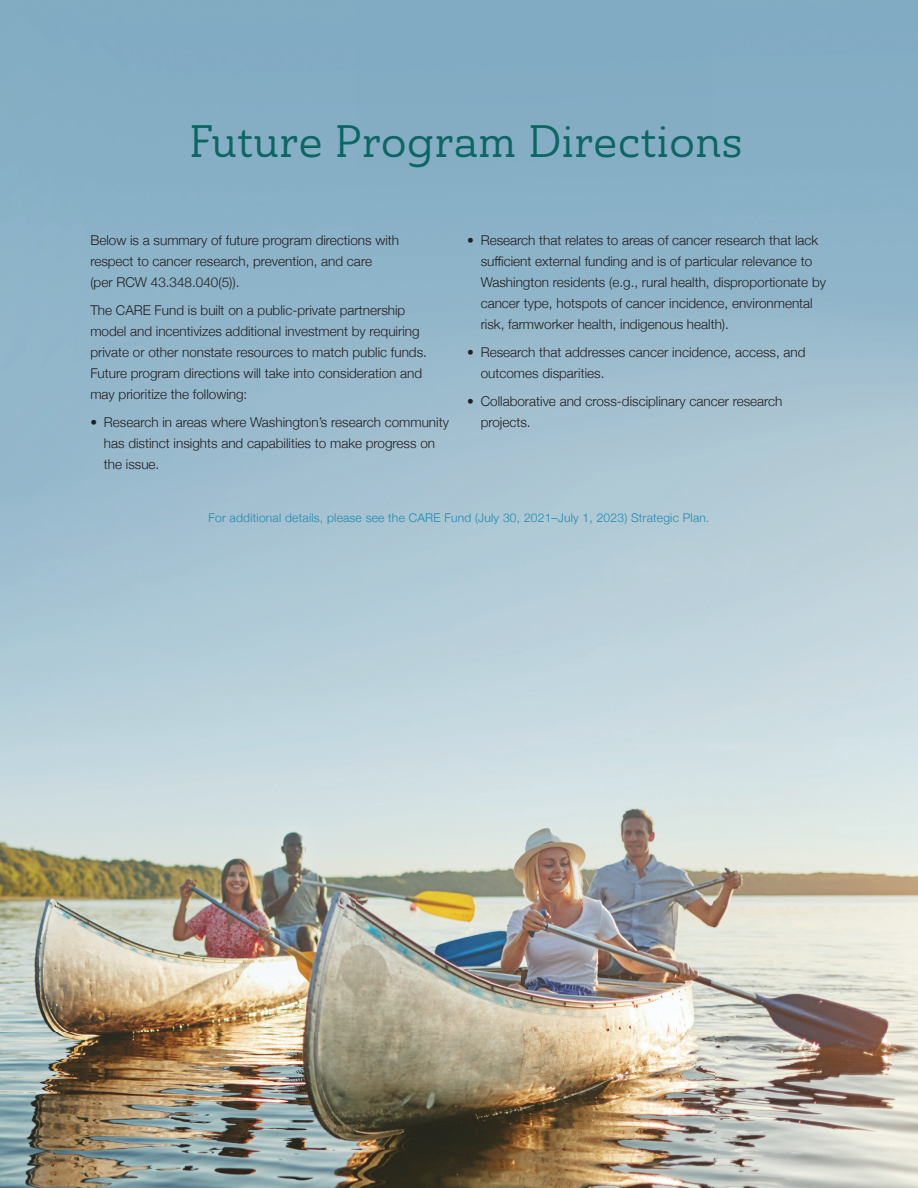
<style>
.page{position:relative;width:918px;height:1188px;background:#fff}
.page>*{position:absolute;margin:0;border:0;box-sizing:border-box;transform-origin:0 0}
.t1{font:45px "Ainslie Slab Nor Reg";color:#0c6663}
.t2{font:300 13.5px/21px "Helvetica Neue";color:#231f20}
.t3{font:300 12px "Helvetica Neue";letter-spacing:.02em;color:#2089af}
</style>
<div class="page">
<img style="left:0;top:0;width:918px;height:1188px">
<h1 class="t1" style="left:189px;top:114px;width:556px">Future Program Directions</h1>
<p class="t2" style="left:90px;top:229px;width:310px">Below is a summary of future program directions with respect to cancer research, prevention, and care<br>(per RCW 43.348.040(5)).</p>
<p class="t2" style="left:90px;top:299px;width:338px">The CARE Fund is built on a public-private partnership model and incentivizes additional investment by requiring private or other nonstate resources to match public funds.<br>Future program directions will take into consideration and may prioritize the following:</p>
<p class="t2" style="left:104px;top:411px;width:347px;text-indent:-14px">• Research in areas where Washington’s research community has distinct insights and capabilities to make progress on the issue.</p>
<p class="t2" style="left:481px;top:229px;width:347px;text-indent:-14px">• Research that relates to areas of cancer research that lack sufficient external funding and is of particular relevance to Washington residents (e.g., rural health, disproportionate by cancer type, hotspots of cancer incidence, environmental risk, farmworker health, indigenous health).</p>
<p class="t2" style="left:481px;top:341px;width:326px;text-indent:-14px">• Research that addresses cancer incidence, access, and outcomes disparities.</p>
<p class="t2" style="left:481px;top:390px;width:303px;text-indent:-14px">• Collaborative and cross-disciplinary cancer research projects.</p>
<p class="t3" style="left:208px;top:508px;width:503px">For additional details, please see the CARE Fund (July 30, 2021–July 1, 2023) Strategic Plan.</p>
</div>
